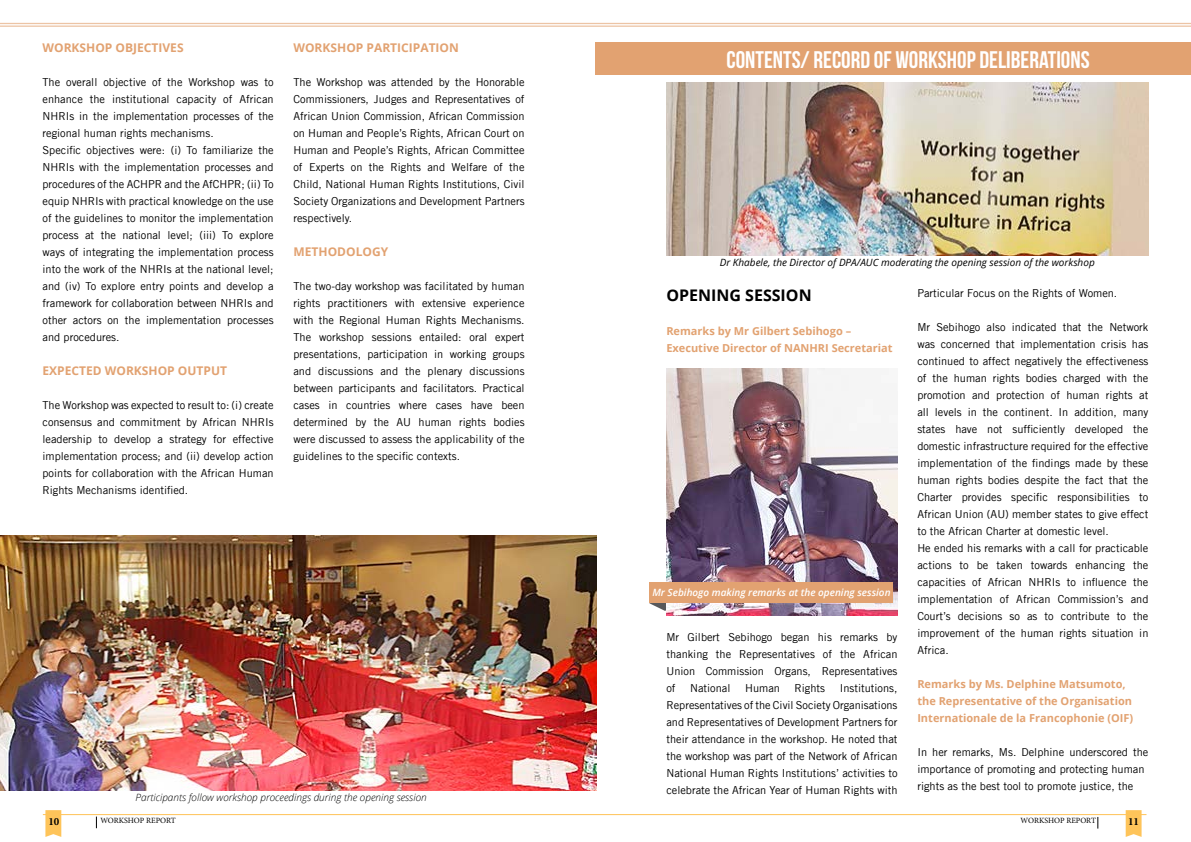
<style>
.page{position:relative;width:1191px;height:842px;background:#fff}
.page>*{position:absolute;margin:0;border:0;box-sizing:border-box;transform-origin:0 0}
.t1{font:24px "Bebas Neue";color:#fff}
.t2{font:700 16px "Open Sans";color:#000}
.t3{font:700 12px "Open Sans";color:#e2a271}
.t4{font:11px/17px "Trade Gothic LT";color:#000;text-align:justify}
.t5{font:700 11px/17px "Open Sans";color:#e2a271}
.t6{font:700 11px "Minion Pro";color:#000}
.t7{font:italic 10px "Open Sans";color:#000}
.t8{font:italic 300 10px "Open Sans";color:#000}
.t9{font:italic 600 10px "Open Sans";color:#fff}
.t10{font:8px "Minion Pro";letter-spacing:-.01em;color:#000}
</style>
<div class="page">
<hr style="left:0;top:23px;width:1191px;height:1px;background:#e2a271">
<hr style="left:0;top:26px;width:1191px;height:1px;background:#e2a271">
<hr style="left:43px;top:814px;width:1103px;height:1px;background:#fec45a">
<svg style="left:45px;top:810px;width:16px;height:27px"></svg>
<svg style="left:1125px;top:810px;width:16px;height:27px"></svg>
<svg style="left:96px;top:816px;width:1px;height:12px"></svg>
<svg style="left:649px;top:603px;width:17px;height:8px"></svg>
<img style="left:0;top:535px;width:596px;height:255px">
<div style="left:595px;top:43px;width:596px;height:32px;background:#e2a271"></div>
<img style="left:666px;top:83px;width:482px;height:172px">
<img style="left:666px;top:368px;width:231px;height:248px">
<div style="left:649px;top:582px;width:244px;height:21px;background:#e2a271"></div>
<p class="t3" style="left:43px;top:39px;width:143px">WORKSHOP OBJECTIVES</p>
<p class="t4" style="left:43px;top:73px;width:233px;text-align:left">The overall objective of the Workshop was to enhance the institutional capacity of African NHRIs in the implementation processes of the regional human rights mechanisms.<br>Specific objectives were: (i) To familiarize the NHRIs with the implementation processes and procedures of the ACHPR and the AfCHPR; (ii) To equip NHRIs with practical knowledge on the use of the guidelines to monitor the implementation process at the national level; (iii) To explore ways of integrating the implementation process into the work of the NHRIs at the national level; and (iv) To explore entry points and develop a framework for collaboration between NHRIs and other actors on the implementation processes and procedures.</p>
<p class="t3" style="left:43px;top:362px;width:186px">EXPECTED WORKSHOP OUTPUT</p>
<p class="t4" style="left:43px;top:396px;width:233px">The Workshop was expected to result to: (i) create consensus and commitment by African NHRIs leadership to develop a strategy for effective implementation process; and (ii) develop action points for collaboration with the African Human Rights Mechanisms identified.</p>
<p class="t3" style="left:293px;top:39px;width:167px">WORKSHOP PARTICIPATION</p>
<p class="t4" style="left:293px;top:73px;width:233px">The Workshop was attended by the Honorable Commissioners, Judges and Representatives of African Union Commission, African Commission on Human and People’s Rights, African Court on Human and People’s Rights, African Committee of Experts on the Rights and Welfare of the Child, National Human Rights Institutions, Civil Society Organizations and Development Partners respectively.</p>
<p class="t3" style="left:293px;top:243px;width:96px">METHODOLOGY</p>
<p class="t4" style="left:293px;top:277px;width:233px">The two-day workshop was facilitated by human rights practitioners with extensive experience with the Regional Human Rights Mechanisms.<br>The workshop sessions entailed: oral expert presentations, participation in working groups and discussions and the plenary discussions between participants and facilitators. Practical cases in countries where cases have been determined by the AU human rights bodies were discussed to assess the applicability of the guidelines to the specific contexts.</p>
<p class="t8" style="left:136px;top:790px;width:293px">Participants follow workshop proceedings during the opening session</p>
<h1 class="t1" style="left:726px;top:47px;width:365px">CONTENTS/ RECORD OF WORKSHOP DELIBERATIONS</h1>
<p class="t7" style="left:719px;top:255px;width:376px">Dr Khabele, the Director of DPA/AUC moderating the opening session of the workshop</p>
<h2 class="t2" style="left:666px;top:284px;width:147px">OPENING SESSION</h2>
<p class="t5" style="left:666px;top:323px;width:228px">Remarks by Mr Gilbert Sebihogo –<br>Executive Director of NANHRI Secretariat</p>
<p class="t9" style="left:652px;top:586px;width:240px">Mr Sebihogo making remarks at the opening session</p>
<p class="t4" style="left:666px;top:629px;width:233px">Mr Gilbert Sebihogo began his remarks by thanking the Representatives of the African Union Commission Organs, Representatives of</p>
<p class="t4" style="left:666px;top:680px;width:233px;text-indent:173px">Institutions, Representatives of the Civil Society Organisations and Representatives of Development Partners for their attendance in the workshop. He noted that the workshop was part of the Network of African National Human Rights Institutions’ activities to celebrate the African Year of Human Rights with</p>
<p class="t4" style="left:690px;top:680px;width:42px">National</p>
<p class="t4" style="left:745px;top:680px;width:36px">Human</p>
<p class="t4" style="left:794px;top:680px;width:32px">Rights</p>
<p class="t4" style="left:917px;top:284px;width:201px">Particular Focus on the Rights of Women.</p>
<p class="t4" style="left:917px;top:318px;width:233px;text-align:left">Mr Sebihogo also indicated that the Network was concerned that implementation crisis has continued to affect negatively the effectiveness of the human rights bodies charged with the promotion and protection of human rights at all levels in the continent. In addition, many states have not sufficiently developed the domestic infrastructure required for the effective implementation of the findings made by these human rights bodies despite the fact that the Charter provides specific responsibilities to African Union (AU) member states to give effect to the African Charter at domestic level.<br>He ended his remarks with a call for practicable actions to be taken towards enhancing the capacities of African NHRIs to influence the implementation of African Commission’s and Court’s decisions so as to contribute to the improvement of the human rights situation in Africa.</p>
<p class="t5" style="left:917px;top:675px;width:217px">Remarks by Ms. Delphine Matsumoto, the Representative of the Organisation<br>Internationale de la Francophonie (OIF)</p>
<p class="t4" style="left:917px;top:743px;width:232px;text-align:left">In her remarks, Ms. Delphine underscored the importance of promoting and protecting human rights as the best tool to promote justice, the</p>
<p class="t6" style="left:48px;top:814px;width:12px">10</p>
<p class="t10" style="left:100px;top:815px;width:77px">WORKSHOP REPORT</p>
<p class="t10" style="left:1020px;top:815px;width:77px">WORKSHOP REPORT</p>
<p class="t6" style="left:1128px;top:814px;width:12px">11</p>
</div>
